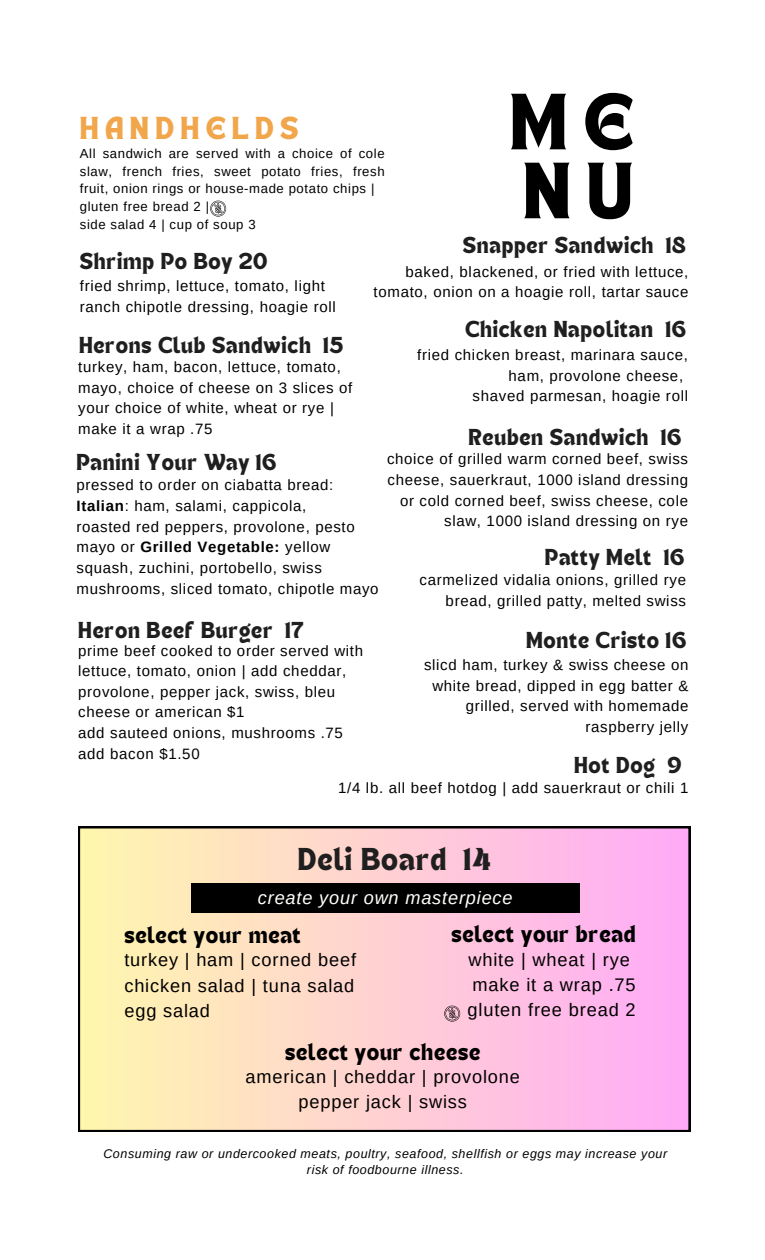
<style>
.page{position:relative;width:765px;height:1260px;background:#fff}
.page>*{position:absolute;margin:0;border:0;box-sizing:border-box;transform-origin:0 0}
.t1{font:57.62px/69px "TANHEADLINE";color:#000}
.t2{font:23px "TANHEADLINE";letter-spacing:.275em;color:#f1a64b}
.t3{font:22.88px "TANHEADLINE";letter-spacing:.045em;color:#1f1f1f}
.t4{font:18.25px/25.2px "Arimo";letter-spacing:.045em;color:#000;text-align:justify}
.t5{font:italic 18.12px "Arimo";letter-spacing:.045em;color:#fffffe}
.t6{font:17px "TANHEADLINE";letter-spacing:.045em;color:#000}
.t7{font:16.62px "TANHEADLINE";letter-spacing:.045em;color:#1f1f1f}
.t8{font:15px/20.6px "Arimo";letter-spacing:.045em;color:#000}
.t9{font:13.12px/17.8px "Arimo";letter-spacing:.045em;color:#000;text-align:justify}
.t10{font:italic 12.5px/16.9px "Arimo";letter-spacing:.045em;color:#000;text-align:center}
.s1{font-weight:700}
</style>
<div class="page">
<svg style="left:78px;top:827px;width:612px;height:304px;background:#faccce"></svg>
<div style="left:191px;top:884px;width:389px;height:29px;background:#000"></div>
<svg style="left:210px;top:201px;width:16px;height:16px"></svg>
<svg style="left:444px;top:1006px;width:16px;height:16px"></svg>
<p class="t2" style="left:80px;top:115px;width:220px">HANDHELDS</p>
<h4 class="t9" style="left:80px;top:144px;width:306px">All sandwich are served with a choice of cole slaw, french fries, sweet potato fries, fresh fruit, onion rings or house-made potato chips |</h4>
<h5 class="t9" style="left:80px;top:198px;width:131px">gluten free bread 2 |</h5>
<h4 class="t9" style="left:80px;top:216px;width:177px">side salad 4 | cup of soup 3</h4>
<h5 class="t1" style="left:510px;top:94px;width:125px">M E<br>N U</h5>
<h5 class="t7" style="left:463px;top:236px;width:225px">Snapper Sandwich 18</h5>
<h3 class="t8" style="left:374px;top:261px;width:316px;text-align:right">baked, blackened, or fried with lettuce, tomato, onion on a hoagie roll, tartar sauce</h3>
<h4 class="t7" style="left:465px;top:320px;width:223px">Chicken Napolitan 16</h4>
<h4 class="t8" style="left:417px;top:345px;width:272px">fried chicken breast, marinara sauce,</h4>
<h4 class="t8" style="left:509px;top:365px;width:176px">ham, provolone cheese,</h4>
<h4 class="t8" style="left:473px;top:386px;width:217px">shaved parmesan, hoagie roll</h4>
<h4 class="t7" style="left:80px;top:252px;width:189px">Shrimp Po Boy 20</h4>
<h5 class="t8" style="left:80px;top:276px;width:257px">fried shrimp, lettuce, tomato, light ranch chipotle dressing, hoagie roll</h5>
<p class="t7" style="left:79px;top:335px;width:266px">Herons Club Sandwich 15</p>
<p class="t8" style="left:78px;top:357px;width:276px">turkey, ham, bacon, lettuce, tomato, mayo, choice of cheese on 3 slices of your choice of white, wheat or rye | make it a wrap .75</p>
<h4 class="t7" style="left:469px;top:428px;width:214px">Reuben Sandwich 16</h4>
<h5 class="t8" style="left:387px;top:449px;width:303px;text-align:right">choice of grilled warm corned beef, swiss cheese, sauerkraut, 1000 island dressing or cold corned beef, swiss cheese, cole slaw, 1000 island dressing on rye</h5>
<h4 class="t7" style="left:76px;top:453px;width:202px">Panini Your Way 16</h4>
<p class="t8" style="left:76px;top:475px;width:304px">pressed to order on ciabatta bread:<br><span class="s1">Italian</span>: ham, salami, cappicola,<br>roasted red peppers, provolone, pesto mayo or <span class="s1">Grilled Vegetable:</span> yellow squash, zuchini, portobello, swiss mushrooms, sliced tomato, chipotle mayo</p>
<h5 class="t7" style="left:545px;top:548px;width:141px">Patty Melt 16</h5>
<h4 class="t8" style="left:420px;top:569px;width:268px;text-align:right">carmelized vidalia onions, grilled rye bread, grilled patty, melted swiss</h4>
<h5 class="t7" style="left:526px;top:631px;width:162px">Monte Cristo 16</h5>
<h4 class="t8" style="left:424px;top:655px;width:266px;text-align:right">slicd ham, turkey &amp; swiss cheese on white bread, dipped in egg batter &amp; grilled, served with homemade raspberry jelly</h4>
<h5 class="t7" style="left:78px;top:621px;width:227px">Heron Beef Burger 17</h5>
<h4 class="t8" style="left:78px;top:640px;width:286px">prime beef cooked to order served with lettuce, tomato, onion | add cheddar, provolone, pepper jack, swiss, bleu cheese or american $1<br>add sauteed onions, mushrooms .75 add bacon $1.50</h4>
<p class="t7" style="left:574px;top:756px;width:109px">Hot Dog 9</p>
<h1 class="t8" style="left:338px;top:778px;width:352px">1/4 lb. all beef hotdog | add sauerkraut or chili 1</h1>
<h4 class="t3" style="left:298px;top:846px;width:194px">Deli Board 14</h4>
<h5 class="t5" style="left:258px;top:887px;width:256px">create your own masterpiece</h5>
<h4 class="t6" style="left:124px;top:926px;width:178px">select your meat</h4>
<h4 class="t4" style="left:124px;top:948px;width:233px">turkey | ham | corned beef chicken salad | tuna salad egg salad</h4>
<h5 class="t6" style="left:285px;top:1042px;width:197px">select your cheese</h5>
<h5 class="t4" style="left:246px;top:1064px;width:276px;text-align:center">american | cheddar | provolone pepper jack | swiss</h5>
<h4 class="t6" style="left:451px;top:925px;width:186px">select your bread</h4>
<h4 class="t4" style="left:468px;top:947px;width:170px;text-align:left">white | wheat | rye make it a wrap .75 gluten free bread 2</h4>
<h2 class="t10" style="left:103px;top:1145px;width:565px">Consuming raw or undercooked meats, poultry, seafood, shellfish or eggs may increase your risk of foodbourne illness.</h2>
</div>
